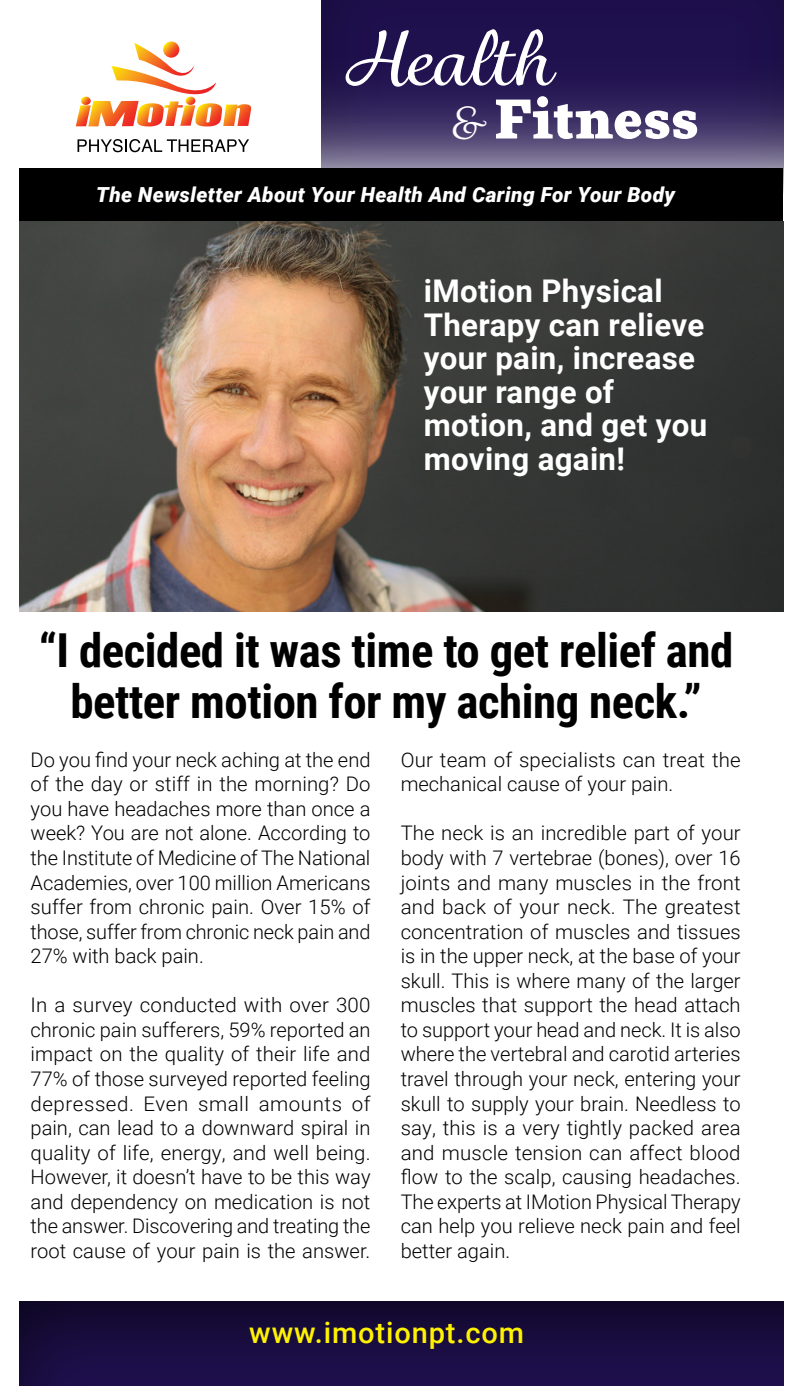
<style>
.page{position:relative;width:803px;height:1386px;background:#fff}
.page>*{position:absolute;margin:0;border:0;box-sizing:border-box;transform-origin:0 0}
.t1{font:500 72.45px "Grafolita Script";color:#fff;scale:1.12 1}
.t2{font:900 expanded 52.32px "More Pro";letter-spacing:.02em;color:#fff}
.t3{font:700 46.9px/50.4px "Roboto Condensed";letter-spacing:-.01em;color:#000;text-align:center}
.t4{font:700 31.32px/33.4px "Roboto";letter-spacing:.01em;color:#fff}
.t5{font:500 29.05px "Roboto";letter-spacing:.03em;color:#fff200}
.t6{font:italic 900 20.82px "Roboto";letter-spacing:.02em;color:#fff}
.t7{font:300 20.12px/24.5px "Roboto";color:#000;text-align:justify}
.s1{font-family:"Madre Script";font-weight:400;font-stretch:normal;font-size:43.05px}
</style>
<div class="page">
<div style="left:20px;top:1299px;width:763px;height:87px;background:#000;opacity:.75"></div>
<div style="left:303px;top:0;width:480px;height:196px;background:#000;opacity:.43"></div>
<div style="left:20px;top:168px;width:763px;height:53px;background:#000"></div>
<svg style="left:163px;top:41px;width:16px;height:17px"></svg>
<svg style="left:76px;top:43px;width:175px;height:83px"></svg>
<svg style="left:77px;top:139px;width:172px;height:13px"></svg>
<img style="left:20px;top:221px;width:763px;height:391px">
<h1 class="t1" style="left:342px;top:12px;width:185px">Health</h1>
<h2 class="t2" style="left:452px;top:77px;width:247px"><span class="s1">&amp;</span> Fitness</h2>
<p class="t6" style="left:96px;top:180px;width:580px">The Newsletter About Your Health And Caring For Your Body</p>
<h3 class="t4" style="left:424px;top:273px;width:285px">iMotion Physical<br>Therapy can relieve your pain, increase your range of motion, and get you moving again!</h3>
<h3 class="t3" style="left:39px;top:624px;width:696px">“I decided it was time to get relief and better motion for my aching neck.”</h3>
<p class="t7" style="left:31px;top:747px;width:341px">Do you find your neck aching at the end of the day or stiff in the morning? Do you have headaches more than once a week? You are not alone. According to the Institute of Medicine of The National Academies, over 100 million Americans suffer from chronic pain. Over 15% of those, suffer from chronic neck pain and 27% with back pain.</p>
<p class="t7" style="left:31px;top:992px;width:341px">In a survey conducted with over 300 chronic pain sufferers, 59% reported an impact on the quality of their life and 77% of those surveyed reported feeling depressed. Even small amounts of pain, can lead to a downward spiral in quality of life, energy, and well being.<br>However, it doesn’t have to be this way and dependency on medication is not the answer. Discovering and treating the root cause of your pain is the answer.</p>
<p class="t7" style="left:401px;top:747px;width:341px">Our team of specialists can treat the mechanical cause of your pain.</p>
<p class="t7" style="left:401px;top:820px;width:341px">The neck is an incredible part of your body with 7 vertebrae (bones), over 16 joints and many muscles in the front and back of your neck. The greatest concentration of muscles and tissues is in the upper neck, at the base of your skull. This is where many of the larger muscles that support the head attach to support your head and neck. It is also where the vertebral and carotid arteries travel through your neck, entering your skull to supply your brain. Needless to say, this is a very tightly packed area and muscle tension can affect blood flow to the scalp, causing headaches.<br>The experts at IMotion Physical Therapy can help you relieve neck pain and feel better again.</p>
<h3 class="t5" style="left:249px;top:1312px;width:276px">www.imotionpt.com</h3>
</div>
